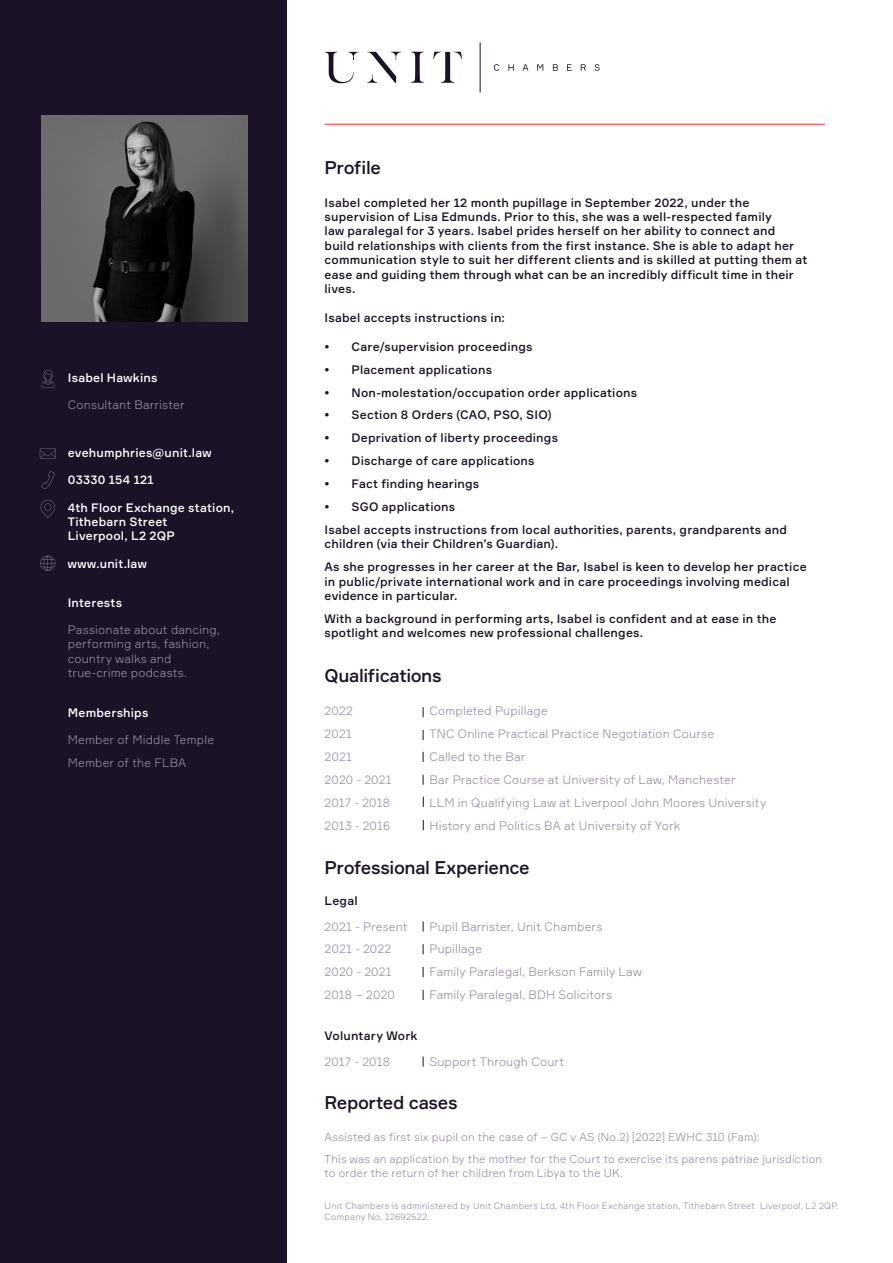
<style>
.page{position:relative;width:893px;height:1263px;background:#fff}
.page>*{position:absolute;margin:0;border:0;box-sizing:border-box;transform-origin:0 0}
.t1{font:500 18px "Formular";letter-spacing:-.025em;color:#1c1227}
.t2{font:500 12px/14.4px "Formular";letter-spacing:.015em;color:#1c1227}
.t3{font:300 12px/23px "Formular";letter-spacing:.015em;color:#988ba7}
.t4{font:500 12px/14.4px "Formular";letter-spacing:.015em;color:#fff}
.t5{font:300 11.25px/22px "Formular";letter-spacing:.015em;color:#988ba7}
.t6{font:300 9px/10.8px "Formular";letter-spacing:.025em;color:#988ba7}
</style>
<div class="page">
<div style="left:0;top:0;width:286px;height:1263px;background:#1c1227"></div>
<hr style="left:325px;top:124px;width:500px;height:1px;background:#ff2929">
<svg style="left:494px;top:64px;width:5px;height:7px"></svg>
<svg style="left:508px;top:64px;width:6px;height:7px"></svg>
<svg style="left:523px;top:64px;width:5px;height:7px"></svg>
<svg style="left:537px;top:64px;width:6px;height:7px"></svg>
<svg style="left:553px;top:64px;width:5px;height:7px"></svg>
<svg style="left:567px;top:64px;width:5px;height:7px"></svg>
<svg style="left:581px;top:64px;width:5px;height:7px"></svg>
<svg style="left:595px;top:64px;width:5px;height:7px"></svg>
<hr style="left:480px;top:43px;width:1px;height:49px;background:#1c1227">
<svg style="left:433px;top:52px;width:29px;height:31px"></svg>
<svg style="left:411px;top:52px;width:13px;height:31px"></svg>
<svg style="left:325px;top:52px;width:34px;height:31px"></svg>
<svg style="left:367px;top:52px;width:34px;height:31px"></svg>
<img style="left:42px;top:116px;width:205px;height:205px">
<svg style="left:42px;top:370px;width:12px;height:18px"></svg>
<svg style="left:40px;top:448px;width:16px;height:11px"></svg>
<svg style="left:41px;top:471px;width:14px;height:18px"></svg>
<svg style="left:41px;top:500px;width:14px;height:18px"></svg>
<svg style="left:40px;top:556px;width:15px;height:15px"></svg>
<p class="t4" style="left:68px;top:370px;width:91px">Isabel Hawkins</p>
<p class="t3" style="left:68px;top:393px;width:118px">Consultant Barrister</p>
<p class="t4" style="left:68px;top:446px;width:145px">evehumphries@unit.law</p>
<p class="t4" style="left:68px;top:473px;width:87px">03330 154 121</p>
<p class="t4" style="left:68px;top:500px;width:168px">4th Floor Exchange station,<br>Tithebarn Street<br>Liverpool, L2 2QP</p>
<p class="t4" style="left:68px;top:556px;width:80px">www.unit.law</p>
<p class="t4" style="left:68px;top:595px;width:56px">Interests</p>
<p class="t3" style="left:68px;top:622px;width:154px;line-height:14.4px">Passionate about dancing, performing arts, fashion, country walks and true-crime podcasts.</p>
<p class="t4" style="left:68px;top:705px;width:82px">Memberships</p>
<p class="t3" style="left:68px;top:728px;width:148px">Member of Middle Temple<br>Member of the FLBA</p>
<h1 class="t1" style="left:325px;top:156px;width:58px">Profile</h1>
<p class="t2" style="left:325px;top:195px;width:484px">Isabel completed her 12 month pupillage in September 2022, under the supervision of Lisa Edmunds. Prior to this, she was a well-respected family<br>law paralegal for 3 years. Isabel prides herself on her ability to connect and build relationships with clients from the first instance. She is able to adapt her communication style to suit her different clients and is skilled at putting them at ease and guiding them through what can be an incredibly difficult time in their lives.</p>
<p class="t2" style="left:325px;top:310px;width:182px">Isabel accepts instructions in:</p>
<p class="t2" style="left:325px;top:339px;width:209px">• Care/supervision proceedings</p>
<p class="t2" style="left:325px;top:362px;width:169px">• Placement applications</p>
<p class="t2" style="left:325px;top:385px;width:314px">• Non-molestation/occupation order applications</p>
<p class="t2" style="left:325px;top:408px;width:228px">• Section 8 Orders (CAO, PSO, SIO)</p>
<p class="t2" style="left:325px;top:431px;width:235px">• Deprivation of liberty proceedings</p>
<p class="t2" style="left:325px;top:453px;width:212px">• Discharge of care applications</p>
<p class="t2" style="left:325px;top:476px;width:156px">• Fact finding hearings</p>
<p class="t2" style="left:325px;top:495px;width:464px;line-height:23px">• SGO applications<br>Isabel accepts instructions from local authorities, parents, grandparents and</p>
<p class="t2" style="left:325px;top:532px;width:484px;line-height:23px">children (via their Children’s Guardian).<br>As she progresses in her career at the Bar, Isabel is keen to develop her practice</p>
<p class="t2" style="left:325px;top:574px;width:467px">in public/private international work and in care proceedings involving medical evidence in particular.</p>
<p class="t2" style="left:325px;top:611px;width:453px">With a background in performing arts, Isabel is confident and at ease in the spotlight and welcomes new professional challenges.</p>
<h1 class="t1" style="left:325px;top:665px;width:119px">Qualifications</h1>
<p class="t3" style="left:429px;top:699px;width:338px">Completed Pupillage<br>TNC Online Practical Practice Negotiation Course<br>Called to the Bar<br>Bar Practice Course at University of Law, Manchester<br>LLM in Qualifying Law at Liverpool John Moores University History and Politics BA at University of York</p>
<p class="t3" style="left:325px;top:699px;width:69px">2022<br>2021<br>2021<br>2020 - 2021<br>2017 - 2018<br>2013 - 2016</p>
<h1 class="t1" style="left:325px;top:856px;width:207px">Professional Experience</h1>
<p class="t2" style="left:325px;top:893px;width:35px">Legal</p>
<p class="t3" style="left:325px;top:914px;width:85px">2021 - Present<br>2021 - 2022<br>2020 - 2021<br>2018 – 2020</p>
<p class="t2" style="left:325px;top:1028px;width:94px">Voluntary Work</p>
<p class="t3" style="left:325px;top:1050px;width:67px">2017 - 2018</p>
<p class="t3" style="left:429px;top:914px;width:214px">Pupil Barrister, Unit Chambers<br>Pupillage<br>Family Paralegal, Berkson Family Law<br>Family Paralegal, BDH Solicitors</p>
<p class="t3" style="left:429px;top:1050px;width:136px">Support Through Court</p>
<h1 class="t1" style="left:325px;top:1091px;width:134px">Reported cases</h1>
<p class="t5" style="left:325px;top:1126px;width:499px">Assisted as first six pupil on the case of – GC v AS (No.2) [2022] EWHC 310 (Fam):<br>This was an application by the mother for the Court to exercise its parens patriae jurisdiction</p>
<p class="t5" style="left:325px;top:1161px;width:300px">to order the return of her children from Libya to the UK.</p>
<p class="t6" style="left:325px;top:1200px;width:516px">Unit Chambers is administered by Unit Chambers Ltd, 4th Floor Exchange station, Tithebarn Street Liverpool, L2 2QP.<br>Company No. 12692522.</p>
</div>
